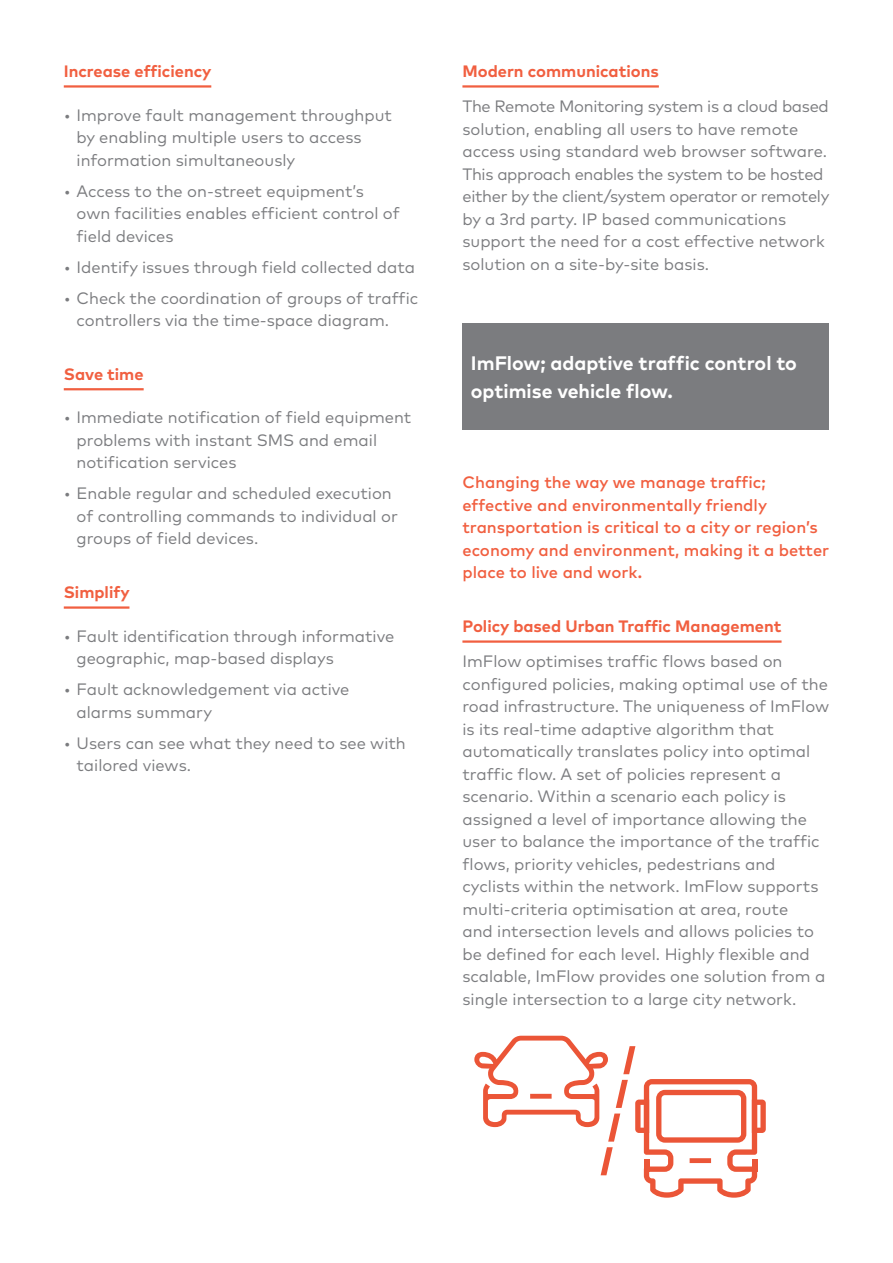
<style>
.page{position:relative;width:893px;height:1263px;background:#fff}
.page>*{position:absolute;margin:0;border:0;box-sizing:border-box;transform-origin:0 0}
.t1{font:700 19.5px/28.5px "Mark OT";color:#fff}
.t2{font:16.5px/22.5px "Mark OT";color:#7b7c7f}
.t3{font:500 16.5px/22.5px "Mark OT";color:#f15f40}
.t4{font:700 16.5px "Mark OT";color:#f15f40}
</style>
<div class="page">
<hr style="left:64px;top:85px;width:147px;height:3px;background:#f15f40">
<hr style="left:64px;top:388px;width:80px;height:2px;background:#f15f40">
<hr style="left:64px;top:606px;width:65px;height:3px;background:#f15f40">
<hr style="left:462px;top:85px;width:197px;height:3px;background:#f15f40">
<hr style="left:462px;top:640px;width:319px;height:3px;background:#f15f40">
<div style="left:462px;top:323px;width:367px;height:106px;background:#7b7c7f"></div>
<svg style="left:474px;top:1036px;width:292px;height:162px"></svg>
<div style="left:752px;top:1159px;width:5px;height:13px;background:#eb5537"></div>
<div style="left:644px;top:1159px;width:5px;height:13px;background:#eb5537"></div>
<p class="t4" style="left:64px;top:60px;width:149px">Increase efficiency</p>
<p class="t2" style="left:77px;top:103px;width:317px;text-indent:-13px">• Improve fault management throughput by enabling multiple users to access information simultaneously</p>
<p class="t2" style="left:77px;top:179px;width:325px;text-indent:-13px">• Access to the on-street equipment’s own facilities enables efficient control of field devices</p>
<p class="t2" style="left:64px;top:255px;width:353px">• Identify issues through field collected data</p>
<p class="t2" style="left:77px;top:286px;width:343px;text-indent:-13px">• Check the coordination of groups of traffic controllers via the time-space diagram.</p>
<p class="t4" style="left:64px;top:363px;width:81px">Save time</p>
<p class="t2" style="left:77px;top:406px;width:336px;text-indent:-13px">• Immediate notification of field equipment problems with instant SMS and email notification services</p>
<p class="t2" style="left:77px;top:482px;width:323px;text-indent:-13px">• Enable regular and scheduled execution of controlling commands to individual or groups of field devices.</p>
<p class="t4" style="left:64px;top:581px;width:67px">Simplify</p>
<p class="t2" style="left:77px;top:624px;width:319px;text-indent:-13px">• Fault identification through informative geographic, map-based displays</p>
<p class="t2" style="left:77px;top:678px;width:274px;text-indent:-13px">• Fault acknowledgement via active alarms summary</p>
<p class="t2" style="left:77px;top:731px;width:331px;text-indent:-13px">• Users can see what they need to see with tailored views.</p>
<p class="t4" style="left:462px;top:60px;width:198px">Modern communications</p>
<p class="t2" style="left:462px;top:95px;width:368px">The Remote Monitoring system is a cloud based solution, enabling all users to have remote access using standard web browser software.<br>This approach enables the system to be hosted either by the client/system operator or remotely by a 3rd party. IP based communications support the need for a cost effective network solution on a site-by-site basis.</p>
<p class="t1" style="left:471px;top:348px;width:328px">ImFlow; adaptive traffic control to optimise vehicle flow.</p>
<p class="t3" style="left:462px;top:471px;width:368px">Changing the way we manage traffic; effective and environmentally friendly transportation is critical to a city or region’s economy and environment, making it a better place to live and work.</p>
<p class="t4" style="left:462px;top:615px;width:321px">Policy based Urban Traffic Management</p>
<p class="t2" style="left:462px;top:650px;width:368px">ImFlow optimises traffic flows based on configured policies, making optimal use of the road infrastructure. The uniqueness of ImFlow is its real-time adaptive algorithm that automatically translates policy into optimal traffic flow. A set of policies represent a scenario. Within a scenario each policy is assigned a level of importance allowing the user to balance the importance of the traffic flows, priority vehicles, pedestrians and cyclists within the network. ImFlow supports multi-criteria optimisation at area, route<br>and intersection levels and allows policies to be defined for each level. Highly flexible and scalable, ImFlow provides one solution from a single intersection to a large city network.</p>
</div>
